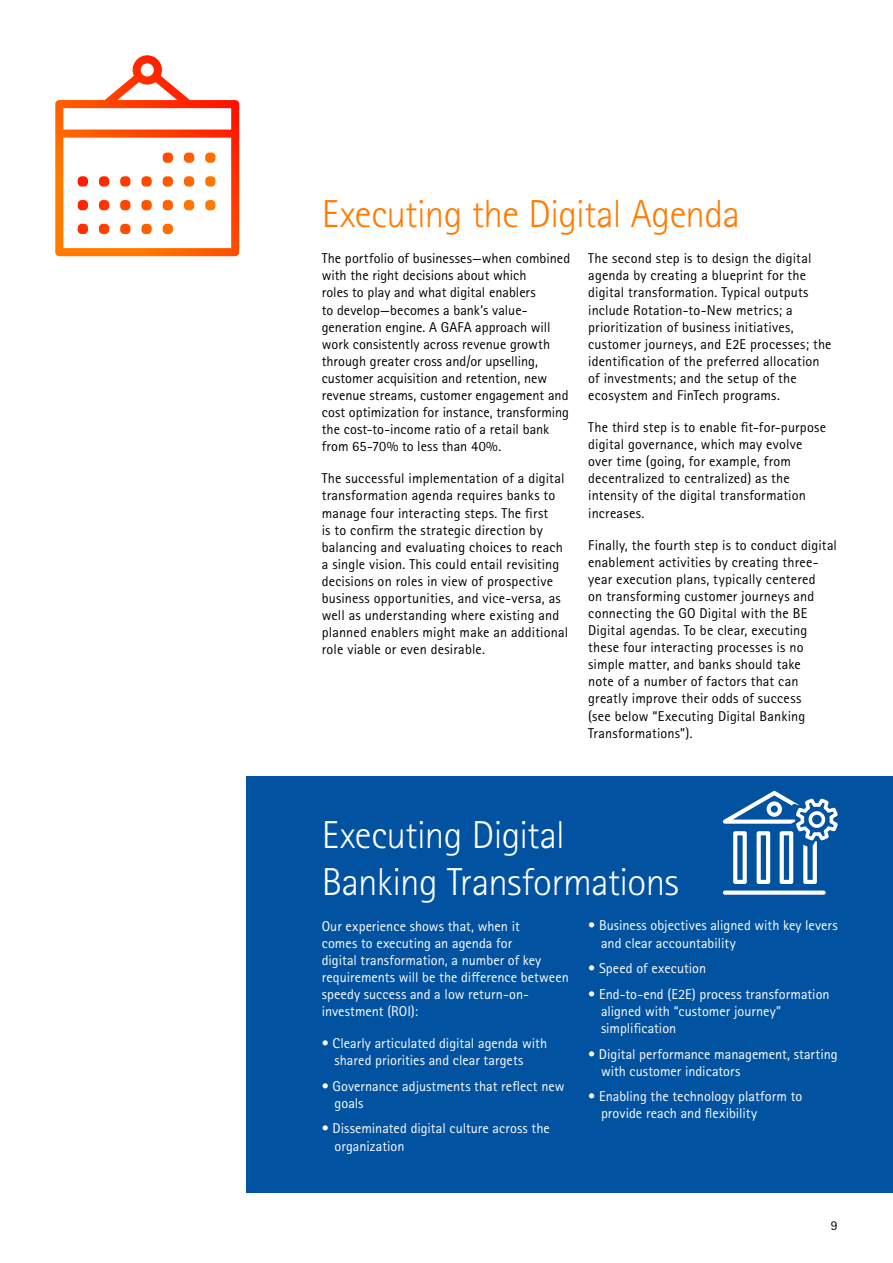
<style>
.page{position:relative;width:893px;height:1263px;background:#fff}
.page>*{position:absolute;margin:0;border:0;box-sizing:border-box;transform-origin:0 0}
.t1{font:300 39px/46.8px "Rotis Sans Seriffor ACN";letter-spacing:-.015em;color:#fff}
.t2{font:300 39px "Rotis Sans Seriffor ACN";letter-spacing:-.015em;color:#ff7b00}
.t3{font:14.25px/17.1px "Rotis Sans Seriffor ACN";letter-spacing:.01em;color:#000}
.t4{font:14.25px/17.1px "Rotis Sans Seriffor ACN";color:#fff}
.t5{font:13.5px "Rotis Sans Seriffor ACN";color:#000}
</style>
<div class="page">
<div style="left:247px;top:776px;width:646px;height:416px;background:#0152a0"></div>
<svg style="left:55px;top:55px;width:184px;height:201px"></svg>
<div style="left:723px;top:890px;width:103px;height:5px;background:#fff;border-radius:2px"></div>
<svg style="left:723px;top:791px;width:115px;height:93px"></svg>
<h1 class="t2" style="left:322px;top:192px;width:420px">Executing the Digital Agenda</h1>
<p class="t3" style="left:322px;top:250px;width:250px">The portfolio of businesses—when combined with the right decisions about which<br>roles to play and what digital enablers<br>to develop—becomes a bank’s value&shy;generation engine. A GAFA approach will work consistently across revenue growth through greater cross and/or upselling, customer acquisition and retention, new revenue streams, customer engagement and cost optimization for instance, transforming the cost-to-income ratio of a retail bank from 65-70% to less than 40%.</p>
<p class="t3" style="left:322px;top:470px;width:248px">The successful implementation of a digital transformation agenda requires banks to manage four interacting steps. The first<br>is to confirm the strategic direction by balancing and evaluating choices to reach a single vision. This could entail revisiting decisions on roles in view of prospective business opportunities, and vice-versa, as well as understanding where existing and planned enablers might make an additional role viable or even desirable.</p>
<p class="t3" style="left:588px;top:250px;width:245px">The second step is to design the digital agenda by creating a blueprint for the digital transformation. Typical outputs include Rotation-to-New metrics; a prioritization of business initiatives, customer journeys, and E2E processes; the identification of the preferred allocation of investments; and the setup of the ecosystem and FinTech programs.</p>
<p class="t3" style="left:588px;top:419px;width:239px">The third step is to enable fit-for-purpose digital governance, which may evolve over time (going, for example, from decentralized to centralized) as the intensity of the digital transformation increases.</p>
<p class="t3" style="left:588px;top:536px;width:250px">Finally, the fourth step is to conduct digital enablement activities by creating three&shy;year execution plans, typically centered<br>on transforming customer journeys and connecting the GO Digital with the BE Digital agendas. To be clear, executing these four interacting processes is no simple matter, and banks should take<br>note of a number of factors that can greatly improve their odds of success<br>(see below “Executing Digital Banking Transformations”).</p>
<h1 class="t1" style="left:322px;top:812px;width:359px">Executing Digital<br>Banking Transformations</h1>
<p class="t4" style="left:322px;top:917px;width:249px">Our experience shows that, when it<br>comes to executing an agenda for<br>digital transformation, a number of key requirements will be the difference between speedy success and a low return-on&shy;investment (ROI):</p>
<p class="t4" style="left:334px;top:1035px;width:214px;text-indent:-13px">• Clearly articulated digital agenda with shared priorities and clear targets</p>
<p class="t4" style="left:334px;top:1077px;width:232px;text-indent:-13px">• Governance adjustments that reflect new goals</p>
<p class="t4" style="left:334px;top:1120px;width:217px;text-indent:-13px">• Disseminated digital culture across the organization</p>
<p class="t4" style="left:601px;top:917px;width:238px;text-indent:-13px">• Business objectives aligned with key levers and clear accountability</p>
<p class="t4" style="left:588px;top:960px;width:120px">• Speed of execution</p>
<p class="t4" style="left:601px;top:985px;width:230px;text-indent:-13px">• End-to-end (E2E) process transformation aligned with “customer journey” simplification</p>
<p class="t4" style="left:601px;top:1045px;width:238px;text-indent:-13px">• Digital performance management, starting with customer indicators</p>
<p class="t4" style="left:601px;top:1088px;width:203px;text-indent:-13px">• Enabling the technology platform to provide reach and flexibility</p>
<p class="t5" style="left:831px;top:1217px;width:8px">9</p>
</div>
